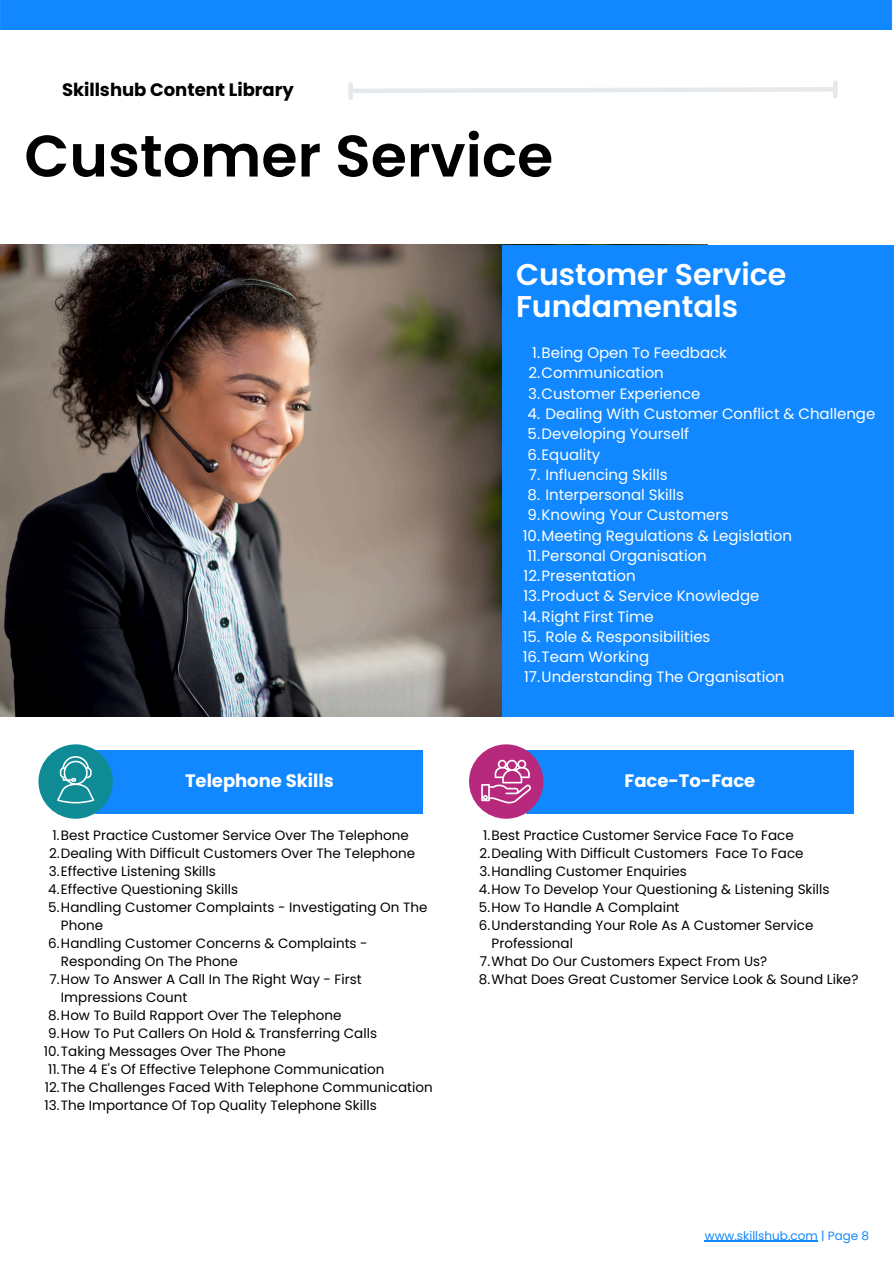
<style>
.page{position:relative;width:894px;height:1264px;background:#fff}
.page>*{position:absolute;margin:0;border:0;box-sizing:border-box;transform-origin:0 0}
.t1{font:600 58.5px "Poppins";color:#000}
.t2{font:600 30px/31.5px "Poppins";color:#fff}
.t3{font:700 18px "Poppins";color:#fff}
.t4{font:700 18px "Poppins";color:#000}
.t5{font:15px "Poppins";color:#fff}
.t6{font:13.5px/18px "Poppins";color:#000}
.t7{font:12px "Poppins";color:#18f}
</style>
<div class="page">
<div style="left:0;top:0;width:892px;height:29px;background:#18f"></div>
<img style="left:0;top:245px;width:502px;height:471px">
<div style="left:502px;top:245px;width:391px;height:471px;background:#18f"></div>
<svg style="left:353px;top:85px;width:485px;height:10px"></svg>
<div style="left:348px;top:84px;width:5px;height:14px;background:#e6e9eb"></div>
<div style="left:832px;top:83px;width:5px;height:13px;background:#e6e9eb"></div>
<div style="left:526px;top:749px;width:327px;height:64px;background:#18f"></div>
<div style="left:469px;top:744px;width:74px;height:74px;background:#b7297d;border-radius:50%"></div>
<svg style="left:481px;top:759px;width:49px;height:44px"></svg>
<div style="left:96px;top:749px;width:327px;height:64px;background:#18f"></div>
<div style="left:38px;top:744px;width:75px;height:74px;background:#0f8b95;border-radius:50%"></div>
<svg style="left:57px;top:756px;width:37px;height:47px"></svg>
<hr style="left:704px;top:1240px;width:113px;height:1px;background:#18f">
<p class="t4" style="left:62px;top:78px;width:233px">Skillshub Content Library</p>
<p class="t1" style="left:24px;top:115px;width:530px">Customer Service</p>
<p class="t3" style="left:185px;top:768px;width:150px">Telephone Skills</p>
<p class="t6" style="left:52px;top:826px;width:358px">1.Best Practice Customer Service Over The Telephone</p>
<p class="t6" style="left:49px;top:844px;width:367px">2.Dealing With Difficult Customers Over The Telephone</p>
<p class="t6" style="left:49px;top:862px;width:169px">3.Effective Listening Skills</p>
<p class="t6" style="left:48px;top:880px;width:191px">4.Effective Questioning Skills</p>
<p class="t6" style="left:61px;top:898px;width:368px;text-indent:-13px">5.Handling Customer Complaints - Investigating On The<br>Phone</p>
<p class="t6" style="left:61px;top:934px;width:308px;text-indent:-13px">6.Handling Customer Concerns &amp; Complaints -<br>Responding On The Phone</p>
<p class="t6" style="left:61px;top:970px;width:302px;text-indent:-12px">7.How To Answer A Call In The Right Way - First<br>Impressions Count</p>
<p class="t6" style="left:48px;top:1006px;width:294px">8.How To Build Rapport Over The Telephone</p>
<p class="t6" style="left:48px;top:1024px;width:330px">9.How To Put Callers On Hold &amp; Transferring Calls</p>
<p class="t6" style="left:44px;top:1042px;width:243px">10.Taking Messages Over The Phone</p>
<p class="t6" style="left:48px;top:1060px;width:338px">11.The 4 E's Of Effective Telephone Communication</p>
<h3 class="t6" style="left:45px;top:1078px;width:389px">12.The Challenges Faced With Telephone Communication</h3>
<p class="t6" style="left:44px;top:1096px;width:334px">13.The Importance Of Top Quality Telephone Skills</p>
<p class="t2" style="left:516px;top:259px;width:271px">Customer Service<br>Fundamentals</p>
<h3 class="t5" style="left:532px;top:342px;width:196px">1.Being Open To Feedback</h3>
<p class="t5" style="left:528px;top:363px;width:137px">2.Communication</p>
<h1 class="t5" style="left:528px;top:383px;width:174px">3.Customer Experience</h1>
<p class="t5" style="left:527px;top:403px;width:349px">4. Dealing With Customer Conflict &amp; Challenge</p>
<h2 class="t5" style="left:527px;top:423px;width:163px">5.Developing Yourself</h2>
<p class="t5" style="left:527px;top:444px;width:74px">6.Equality</p>
<p class="t5" style="left:528px;top:464px;width:140px">7. Influencing Skills</p>
<p class="t5" style="left:527px;top:484px;width:158px">8. Interpersonal Skills</p>
<p class="t5" style="left:527px;top:504px;width:203px">9.Knowing Your Customers</p>
<p class="t5" style="left:522px;top:525px;width:271px">10.Meeting Regulations &amp; Legislation</p>
<p class="t5" style="left:527px;top:545px;width:181px">11.Personal Organisation</p>
<p class="t5" style="left:523px;top:565px;width:113px">12.Presentation</p>
<p class="t5" style="left:523px;top:585px;width:237px">13.Product &amp; Service Knowledge</p>
<p class="t5" style="left:522px;top:606px;width:133px">14.Right First Time</p>
<p class="t5" style="left:522px;top:626px;width:189px">15. Role &amp; Responsibilities</p>
<p class="t5" style="left:522px;top:646px;width:128px">16.Team Working</p>
<p class="t5" style="left:524px;top:666px;width:262px">17.Understanding The Organisation</p>
<p class="t3" style="left:624px;top:768px;width:132px">Face-To-Face</p>
<p class="t6" style="left:483px;top:826px;width:312px">1.Best Practice Customer Service Face To Face</p>
<p class="t6" style="left:479px;top:844px;width:325px">2.Dealing With Difficult Customers Face To Face</p>
<p class="t6" style="left:479px;top:862px;width:209px">3.Handling Customer Enquiries</p>
<p class="t6" style="left:478px;top:880px;width:352px">4.How To Develop Your Questioning &amp; Listening Skills</p>
<h3 class="t6" style="left:478px;top:898px;width:202px">5.How To Handle A Complaint</h3>
<p class="t6" style="left:491px;top:916px;width:323px;text-indent:-13px">6.Understanding Your Role As A Customer Service<br>Professional</p>
<p class="t6" style="left:480px;top:952px;width:289px">7.What Do Our Customers Expect From Us?</p>
<p class="t6" style="left:478px;top:970px;width:381px">8.What Does Great Customer Service Look &amp; Sound Like?</p>
<p class="t7" style="left:704px;top:1227px;width:166px">www.skillshub.com | Page 8</p>
</div>
